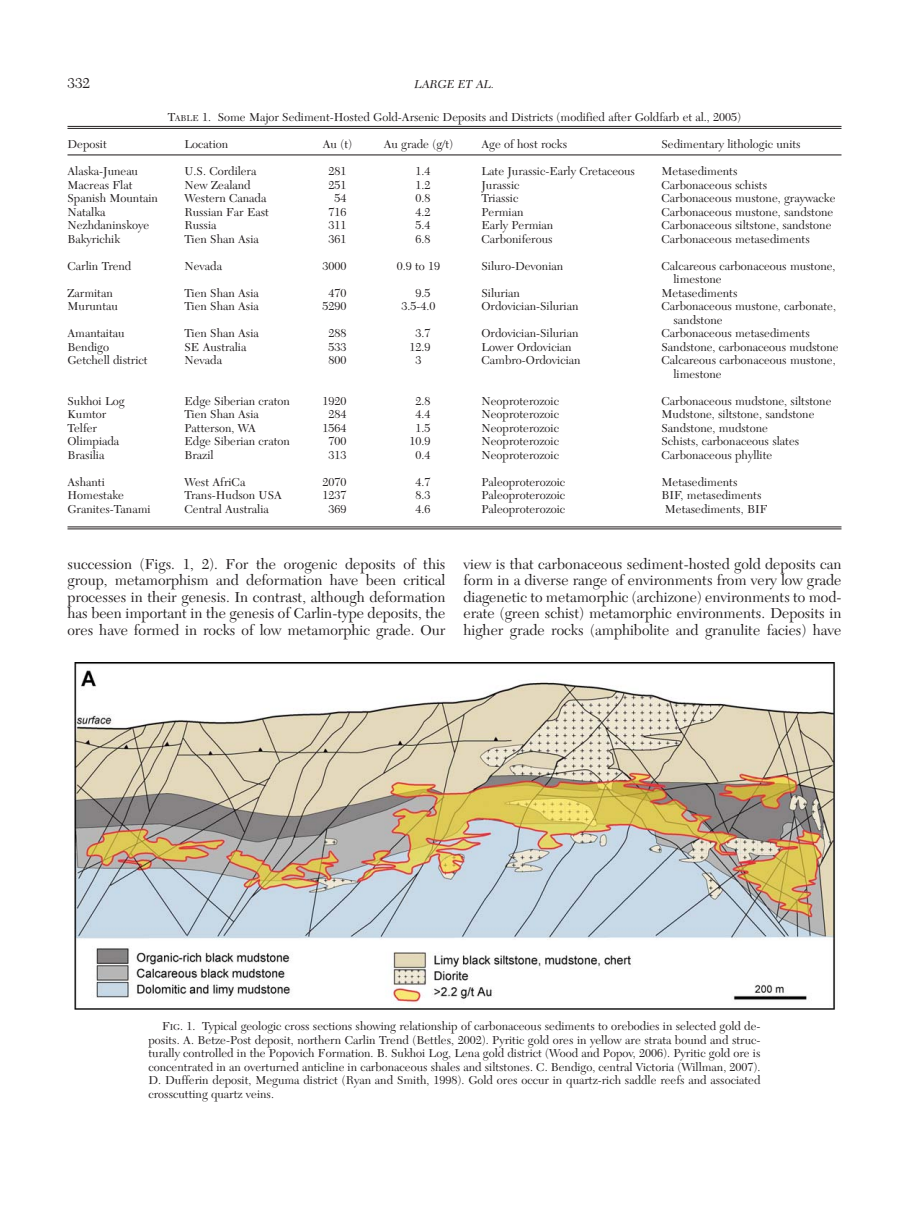
<style>
.page{position:relative;width:918px;height:1215px;background:#fff}
.page>*{position:absolute;margin:0;border:0;box-sizing:border-box;transform-origin:0 0}
.t1{font:15px/16.5px "New Caledonia";color:#231f20;text-align:justify}
.t2{font:12px/13.5px "New Caledonia";color:#231f20}
.t3{font:italic 12px "New Caledonia";color:#231f20}
.s1{font-size:9px}
</style>
<div class="page">
<hr style="left:68px;top:126px;width:774px;height:1px;background:#231f20">
<hr style="left:68px;top:128px;width:774px;height:1px;background:#231f20">
<hr style="left:68px;top:154px;width:774px;height:1px;background:#231f20">
<hr style="left:68px;top:526px;width:774px;height:1px;background:#231f20">
<hr style="left:68px;top:528px;width:774px;height:1px;background:#231f20">
<img style="left:74px;top:663px;width:762px;height:347px">
<p class="t1" style="left:68px;top:76px;width:24px">332</p>
<p class="t3" style="left:415px;top:79px;width:81px">LARGE ET AL.</p>
<p class="t2" style="left:168px;top:112px;width:575px">T<span class="s1">ABLE</span> 1. Some Major Sediment-Hosted Gold-Arsenic Deposits and Districts (modified after Goldfarb et al., 2005)</p>
<p class="t2" style="left:68px;top:139px;width:41px">Deposit</p>
<p class="t2" style="left:184px;top:139px;width:45px">Location</p>
<p class="t2" style="left:323px;top:139px;width:31px">Au (t)</p>
<p class="t2" style="left:384px;top:139px;width:71px">Au grade (g/t)</p>
<p class="t2" style="left:482px;top:139px;width:87px">Age of host rocks</p>
<p class="t2" style="left:661px;top:139px;width:141px">Sedimentary lithologic units</p>
<p class="t2" style="left:68px;top:166px;width:72px">Alaska-Juneau</p>
<p class="t2" style="left:185px;top:166px;width:73px">U.S. Cordilera</p>
<p class="t2" style="left:329px;top:166px;width:19px">281</p>
<p class="t2" style="left:416px;top:166px;width:16px">1.4</p>
<p class="t2" style="left:482px;top:166px;width:155px">Late Jurassic-Early Cretaceous</p>
<p class="t2" style="left:662px;top:166px;width:77px">Metasediments</p>
<p class="t2" style="left:68px;top:179px;width:67px">Macreas Flat</p>
<p class="t2" style="left:185px;top:179px;width:68px">New Zealand</p>
<p class="t2" style="left:329px;top:179px;width:19px">251</p>
<p class="t2" style="left:416px;top:179px;width:16px">1.2</p>
<p class="t2" style="left:482px;top:179px;width:39px">Jurassic</p>
<p class="t2" style="left:662px;top:179px;width:107px">Carbonaceous schists</p>
<p class="t2" style="left:68px;top:193px;width:92px">Spanish Mountain</p>
<p class="t2" style="left:185px;top:193px;width:83px">Western Canada</p>
<p class="t2" style="left:335px;top:193px;width:13px">54</p>
<p class="t2" style="left:416px;top:193px;width:16px">0.8</p>
<p class="t2" style="left:482px;top:193px;width:38px">Triassic</p>
<p class="t2" style="left:662px;top:193px;width:175px">Carbonaceous mustone, graywacke</p>
<p class="t2" style="left:68px;top:206px;width:39px">Natalka</p>
<p class="t2" style="left:185px;top:206px;width:86px">Russian Far East</p>
<p class="t2" style="left:329px;top:206px;width:19px">716</p>
<p class="t2" style="left:416px;top:206px;width:16px">4.2</p>
<p class="t2" style="left:482px;top:206px;width:43px">Permian</p>
<p class="t2" style="left:662px;top:206px;width:173px">Carbonaceous mustone, sandstone</p>
<p class="t2" style="left:68px;top:220px;width:83px">Nezhdaninskoye</p>
<p class="t2" style="left:185px;top:220px;width:33px">Russia</p>
<p class="t2" style="left:329px;top:220px;width:19px">311</p>
<p class="t2" style="left:416px;top:220px;width:16px">5.4</p>
<p class="t2" style="left:482px;top:220px;width:73px">Early Permian</p>
<p class="t2" style="left:662px;top:220px;width:171px">Carbonaceous siltstone, sandstone</p>
<p class="t2" style="left:68px;top:233px;width:54px">Bakyrichik</p>
<p class="t2" style="left:185px;top:233px;width:76px">Tien Shan Asia</p>
<p class="t2" style="left:329px;top:233px;width:19px">361</p>
<p class="t2" style="left:416px;top:233px;width:16px">6.8</p>
<p class="t2" style="left:482px;top:233px;width:73px">Carboniferous</p>
<p class="t2" style="left:662px;top:233px;width:150px">Carbonaceous metasediments</p>
<p class="t2" style="left:68px;top:260px;width:65px">Carlin Trend</p>
<p class="t2" style="left:185px;top:260px;width:39px">Nevada</p>
<p class="t2" style="left:323px;top:260px;width:25px">3000</p>
<p class="t2" style="left:397px;top:260px;width:45px">0.9 to 19</p>
<p class="t2" style="left:481px;top:260px;width:83px">Siluro-Devonian</p>
<p class="t2" style="left:674px;top:260px;width:164px;text-indent:-12px">Calcareous carbonaceous mustone, limestone</p>
<p class="t2" style="left:68px;top:287px;width:47px">Zarmitan</p>
<p class="t2" style="left:185px;top:287px;width:76px">Tien Shan Asia</p>
<p class="t2" style="left:329px;top:287px;width:19px">470</p>
<p class="t2" style="left:416px;top:287px;width:16px">9.5</p>
<p class="t2" style="left:482px;top:287px;width:40px">Silurian</p>
<p class="t2" style="left:662px;top:287px;width:77px">Metasediments</p>
<p class="t2" style="left:68px;top:301px;width:52px">Muruntau</p>
<p class="t2" style="left:185px;top:301px;width:76px">Tien Shan Asia</p>
<p class="t2" style="left:323px;top:301px;width:25px">5290</p>
<p class="t2" style="left:402px;top:301px;width:35px">3.5-4.0</p>
<p class="t2" style="left:481px;top:301px;width:99px">Ordovician-Silurian</p>
<p class="t2" style="left:674px;top:301px;width:164px;text-indent:-12px">Carbonaceous mustone, carbonate, sandstone</p>
<p class="t2" style="left:68px;top:328px;width:59px">Amantaitau</p>
<p class="t2" style="left:185px;top:328px;width:76px">Tien Shan Asia</p>
<p class="t2" style="left:329px;top:328px;width:19px">288</p>
<p class="t2" style="left:416px;top:328px;width:16px">3.7</p>
<p class="t2" style="left:481px;top:328px;width:99px">Ordovician-Silurian</p>
<p class="t2" style="left:662px;top:328px;width:150px">Carbonaceous metasediments</p>
<p class="t2" style="left:68px;top:341px;width:43px">Bendigo</p>
<p class="t2" style="left:184px;top:341px;width:63px">SE Australia</p>
<p class="t2" style="left:329px;top:341px;width:19px">533</p>
<p class="t2" style="left:410px;top:341px;width:22px">12.9</p>
<p class="t2" style="left:481px;top:341px;width:92px">Lower Ordovician</p>
<p class="t2" style="left:662px;top:341px;width:179px">Sandstone, carbonaceous mudstone</p>
<p class="t2" style="left:68px;top:355px;width:82px">Getchell district</p>
<p class="t2" style="left:185px;top:355px;width:39px">Nevada</p>
<p class="t2" style="left:329px;top:355px;width:19px">800</p>
<p class="t2" style="left:416px;top:355px;width:7px">3</p>
<p class="t2" style="left:482px;top:355px;width:101px">Cambro-Ordovician</p>
<p class="t2" style="left:674px;top:355px;width:164px;text-indent:-12px">Calcareous carbonaceous mustone, limestone</p>
<p class="t2" style="left:68px;top:395px;width:59px">Sukhoi Log</p>
<p class="t2" style="left:184px;top:395px;width:107px">Edge Siberian craton</p>
<p class="t2" style="left:323px;top:395px;width:25px">1920</p>
<p class="t2" style="left:416px;top:395px;width:16px">2.8</p>
<p class="t2" style="left:481px;top:395px;width:79px">Neoproterozoic</p>
<p class="t2" style="left:661px;top:395px;width:171px">Carbonaceous mudstone, siltstone</p>
<p class="t2" style="left:68px;top:409px;width:40px">Kumtor</p>
<p class="t2" style="left:184px;top:409px;width:76px">Tien Shan Asia</p>
<p class="t2" style="left:329px;top:409px;width:19px">284</p>
<p class="t2" style="left:416px;top:409px;width:16px">4.4</p>
<p class="t2" style="left:481px;top:409px;width:79px">Neoproterozoic</p>
<p class="t2" style="left:661px;top:409px;width:154px">Mudstone, siltstone, sandstone</p>
<p class="t2" style="left:68px;top:422px;width:31px">Telfer</p>
<p class="t2" style="left:184px;top:422px;width:73px">Patterson, WA</p>
<p class="t2" style="left:322px;top:422px;width:25px">1564</p>
<p class="t2" style="left:416px;top:422px;width:16px">1.5</p>
<p class="t2" style="left:481px;top:422px;width:79px">Neoproterozoic</p>
<p class="t2" style="left:661px;top:422px;width:108px">Sandstone, mudstone</p>
<p class="t2" style="left:68px;top:436px;width:53px">Olimpiada</p>
<p class="t2" style="left:185px;top:436px;width:107px">Edge Siberian craton</p>
<p class="t2" style="left:329px;top:436px;width:19px">700</p>
<p class="t2" style="left:410px;top:436px;width:22px">10.9</p>
<p class="t2" style="left:482px;top:436px;width:79px">Neoproterozoic</p>
<p class="t2" style="left:662px;top:436px;width:139px">Schists, carbonaceous slates</p>
<p class="t2" style="left:68px;top:449px;width:38px">Brasilia</p>
<p class="t2" style="left:185px;top:449px;width:31px">Brazil</p>
<p class="t2" style="left:329px;top:449px;width:19px">313</p>
<p class="t2" style="left:416px;top:449px;width:16px">0.4</p>
<p class="t2" style="left:482px;top:449px;width:79px">Neoproterozoic</p>
<p class="t2" style="left:662px;top:449px;width:112px">Carbonaceous phyllite</p>
<p class="t2" style="left:68px;top:476px;width:39px">Ashanti</p>
<p class="t2" style="left:185px;top:476px;width:62px">West AfriCa</p>
<p class="t2" style="left:323px;top:476px;width:25px">2070</p>
<p class="t2" style="left:416px;top:476px;width:16px">4.7</p>
<p class="t2" style="left:481px;top:476px;width:85px">Paleoproterozoic</p>
<p class="t2" style="left:661px;top:476px;width:77px">Metasediments</p>
<p class="t2" style="left:68px;top:490px;width:58px">Homestake</p>
<p class="t2" style="left:184px;top:490px;width:99px">Trans-Hudson USA</p>
<p class="t2" style="left:323px;top:490px;width:25px">1237</p>
<p class="t2" style="left:416px;top:490px;width:16px">8.3</p>
<p class="t2" style="left:481px;top:490px;width:85px">Paleoproterozoic</p>
<p class="t2" style="left:661px;top:490px;width:102px">BIF, metasediments</p>
<p class="t2" style="left:68px;top:503px;width:85px">Granites-Tanami</p>
<p class="t2" style="left:185px;top:503px;width:86px">Central Australia</p>
<p class="t2" style="left:329px;top:503px;width:19px">369</p>
<p class="t2" style="left:416px;top:503px;width:16px">4.6</p>
<p class="t2" style="left:482px;top:503px;width:85px">Paleoproterozoic</p>
<p class="t2" style="left:665px;top:503px;width:104px">Metasediments, BIF</p>
<p class="t1" style="left:68px;top:557px;width:380px">succession (Figs. 1, 2). For the orogenic deposits of this group, metamorphism and deformation have been critical processes in their genesis. In contrast, although deformation has been important in the genesis of Carlin-type deposits, the ores have formed in rocks of low metamorphic grade. Our</p>
<p class="t1" style="left:464px;top:557px;width:380px">view is that carbonaceous sediment-hosted gold deposits can form in a diverse range of environments from very low grade diagenetic to metamorphic (archizone) environments to mod&shy;erate (green schist) metamorphic environments. Deposits in higher grade rocks (amphibolite and granulite facies) have</p>
<p class="t2" style="left:149px;top:1021px;width:614px;text-align:justify;text-indent:13px">F<span class="s1">IG</span>. 1. Typical geologic cross sections showing relationship of carbonaceous sediments to orebodies in selected gold de&shy;posits. A. Betze-Post deposit, northern Carlin Trend (Bettles, 2002). Pyritic gold ores in yellow are strata bound and struc&shy;turally controlled in the Popovich Formation. B. Sukhoi Log, Lena gold district (Wood and Popov, 2006). Pyritic gold ore is concentrated in an overturned anticline in carbonaceous shales and siltstones. C. Bendigo, central Victoria (Willman, 2007).<br>D. Dufferin deposit, Meguma district (Ryan and Smith, 1998). Gold ores occur in quartz-rich saddle reefs and associated crosscutting quartz veins.</p>
</div>
